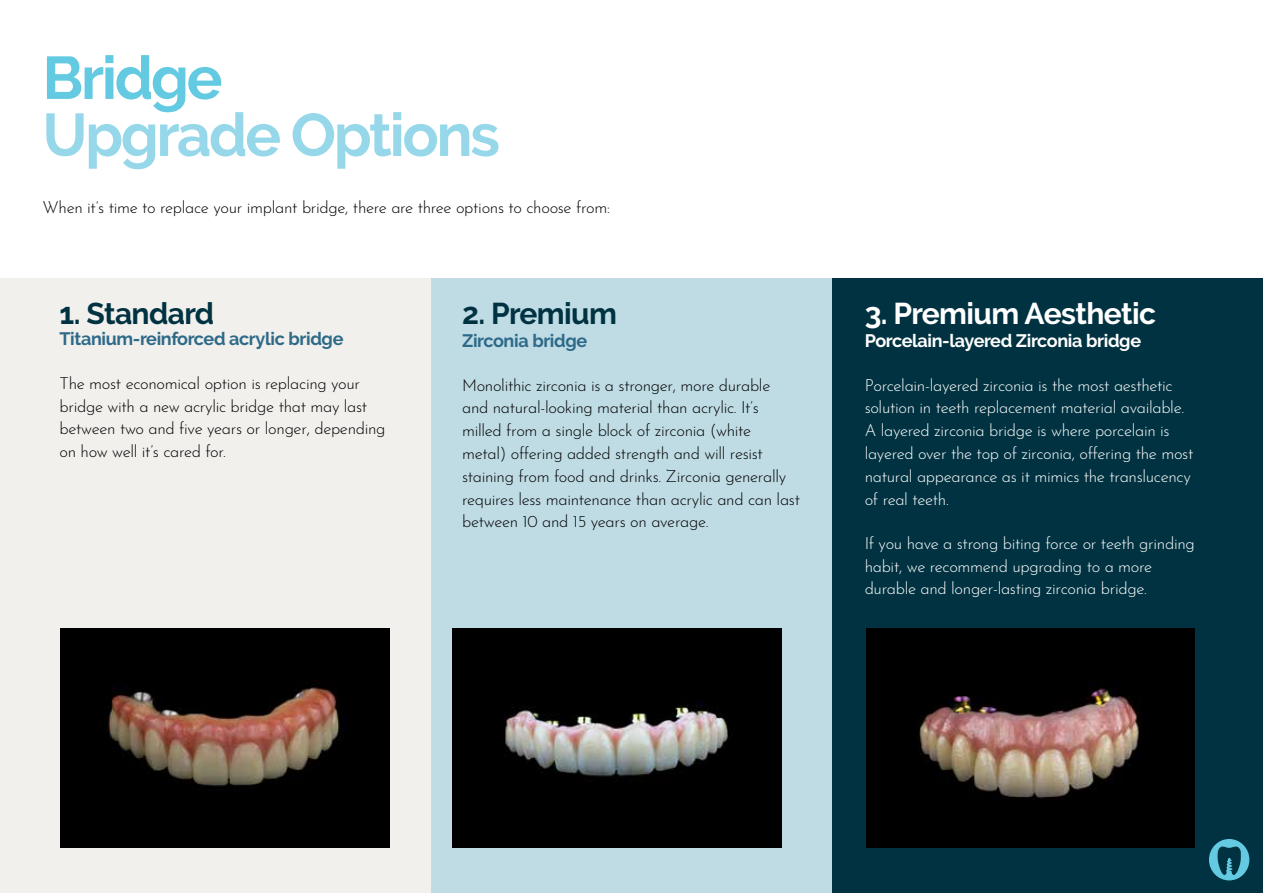
<style>
.page{position:relative;width:1263px;height:893px;background:#fff}
.page>*{position:absolute;margin:0;border:0;box-sizing:border-box;transform-origin:0 0}
.t1{font:700 60px "Raleway";letter-spacing:-.04em;color:#96d8e9}
.t2{font:700 60px "Raleway";letter-spacing:-.04em;color:#63cae1}
.t3{font:700 30px "Raleway";letter-spacing:-.02em;color:#003241}
.t4{font:700 30px "Raleway";letter-spacing:-.02em;color:#fff}
.t5{font:700 18px "Raleway";letter-spacing:-.02em;color:#2e6a88}
.t6{font:700 18px "Raleway";letter-spacing:-.02em;color:#fff}
.t7{font:300 16.5px/22.8px "Josefin Sans";letter-spacing:-.02em;color:#000}
.t8{font:300 16.5px/22.8px "Josefin Sans";letter-spacing:-.02em;color:#fff}
</style>
<div class="page">
<div style="left:430px;top:279px;width:425px;height:614px;background:#bfdce5"></div>
<div style="left:0;top:279px;width:430px;height:614px;background:#f2f0ed"></div>
<div style="left:833px;top:279px;width:430px;height:614px;background:#003241"></div>
<img style="left:452px;top:629px;width:329px;height:219px">
<img style="left:866px;top:629px;width:329px;height:219px">
<img style="left:60px;top:629px;width:329px;height:219px">
<svg style="left:1209px;top:839px;width:40px;height:41px"></svg>
<h1 class="t2" style="left:43px;top:44px;width:182px">Bridge</h1>
<h1 class="t1" style="left:43px;top:101px;width:459px">Upgrade Options</h1>
<p class="t7" style="left:43px;top:194px;width:569px">When it’s time to replace your implant bridge, there are three options to choose from:</p>
<h2 class="t3" style="left:60px;top:296px;width:156px">1. Standard</h2>
<p class="t5" style="left:60px;top:328px;width:285px">Titanium-reinforced acrylic bridge</p>
<p class="t7" style="left:60px;top:370px;width:327px">The most economical option is replacing your bridge with a new acrylic bridge that may last between two and five years or longer, depending on how well it’s cared for.</p>
<h2 class="t3" style="left:462px;top:296px;width:157px">2. Premium</h2>
<p class="t5" style="left:462px;top:330px;width:127px">Zirconia bridge</p>
<p class="t7" style="left:462px;top:372px;width:339px">Monolithic zirconia is a stronger, more durable and natural-looking material than acrylic. It’s milled from a single block of zirconia (white<br>metal) offering added strength and will resist staining from food and drinks. Zirconia generally requires less maintenance than acrylic and can last between 10 and 15 years on average.</p>
<h2 class="t4" style="left:865px;top:296px;width:293px">3. Premium Aesthetic</h2>
<p class="t6" style="left:865px;top:330px;width:278px">Porcelain-layered Zirconia bridge</p>
<p class="t8" style="left:865px;top:372px;width:330px">Porcelain-layered zirconia is the most aesthetic solution in teeth replacement material available.<br>A layered zirconia bridge is where porcelain is layered over the top of zirconia, offering the most natural appearance as it mimics the translucency of real teeth.</p>
<p class="t8" style="left:865px;top:530px;width:332px">If you have a strong biting force or teeth grinding habit, we recommend upgrading to a more durable and longer-lasting zirconia bridge.</p>
</div>
